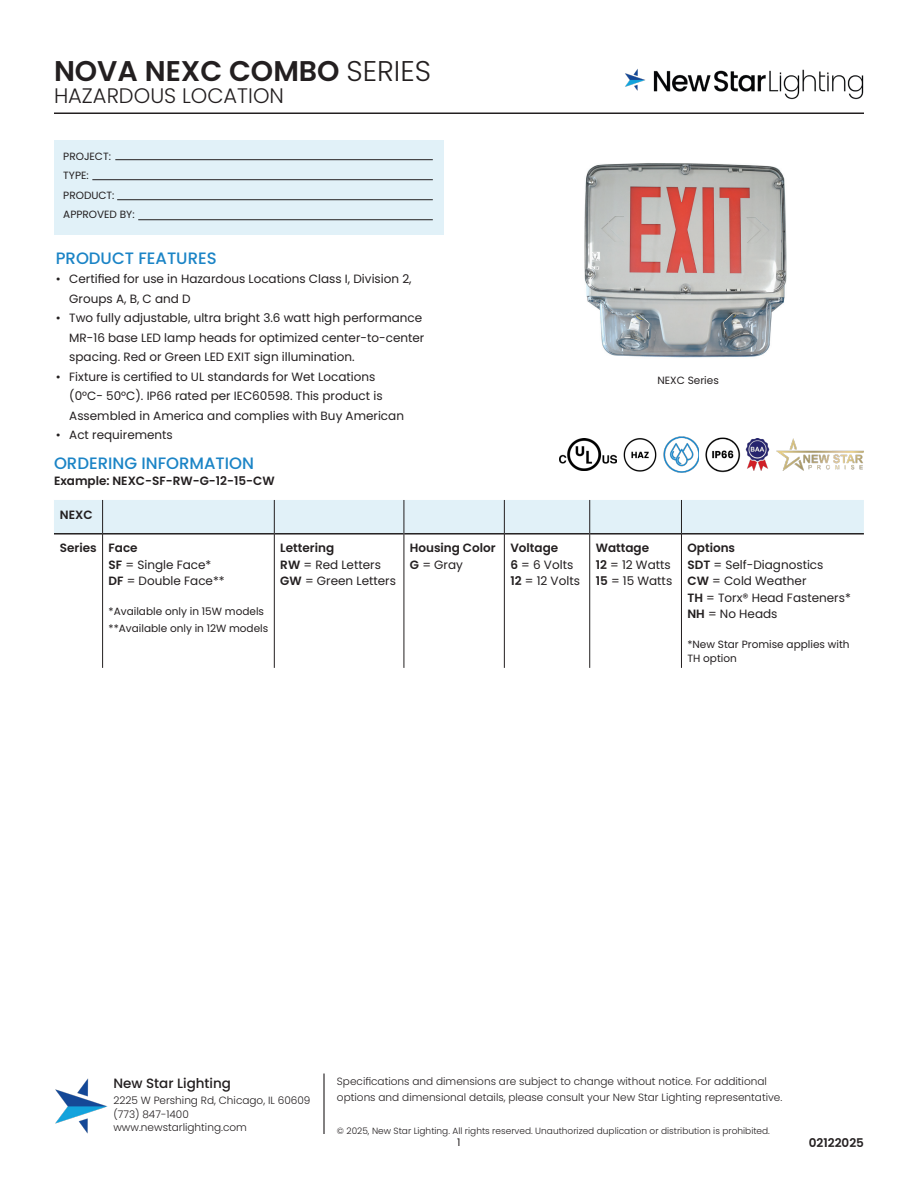
<style>
.page{position:relative;width:918px;height:1188px;background:#fff}
.page>*{position:absolute;margin:0;border:0;box-sizing:border-box;transform-origin:0 0}
.t1{font:600 28.5px "Poppins";color:#231f20}
.t2{font:300 21px "Poppins";color:#231f20}
.Subtitles{font:500 16.5px "Poppins";color:#1b84c6}
.t3{font:500 13.5px "Poppins";color:#231f20}
.t4{font:12px/19.5px "Poppins";color:#231f20}
.t5{font:600 12px "Poppins";color:#231f20}
.t6{font:300 10.5px/13.5px "Poppins";color:#231f20}
.t7{font:10.5px/13.5px "Poppins";color:#231f20}
.t8{font:300 9px "Poppins";color:#231f20}
.s1{font-weight:300}
.s2{font-weight:600}
</style>
<div class="page">
<img style="left:664px;top:436px;width:35px;height:37px">
<img style="left:623px;top:438px;width:34px;height:34px">
<img style="left:705px;top:437px;width:35px;height:36px">
<img style="left:560px;top:438px;width:56px;height:33px">
<img style="left:777px;top:438px;width:87px;height:32px">
<img style="left:740px;top:438px;width:30px;height:33px">
<img style="left:584px;top:163px;width:203px;height:195px">
<hr style="left:54px;top:113px;width:810px;height:1px;background:#231f20">
<img style="left:55px;top:1078px;width:53px;height:56px">
<hr style="left:323px;top:1074px;width:2px;height:60px;background:#231f20">
<img style="left:625px;top:69px;width:239px;height:31px">
<div style="left:54px;top:140px;width:390px;height:95px;background:#e1f1f8"></div>
<hr style="left:115px;top:159px;width:318px;height:1px;background:#231f20">
<hr style="left:92px;top:179px;width:341px;height:1px;background:#231f20">
<hr style="left:117px;top:199px;width:316px;height:1px;background:#231f20">
<hr style="left:138px;top:219px;width:295px;height:1px;background:#231f20">
<div style="left:54px;top:500px;width:810px;height:33px;background:#e1f1f8"></div>
<hr style="left:54px;top:533px;width:48px;height:2px;background:#231f20">
<hr style="left:103px;top:533px;width:171px;height:2px;background:#231f20">
<hr style="left:275px;top:533px;width:129px;height:2px;background:#231f20">
<hr style="left:404px;top:533px;width:100px;height:2px;background:#231f20">
<hr style="left:505px;top:533px;width:84px;height:2px;background:#231f20">
<hr style="left:590px;top:533px;width:91px;height:2px;background:#231f20">
<hr style="left:682px;top:533px;width:182px;height:2px;background:#231f20">
<hr style="left:274px;top:500px;width:1px;height:34px;background:#231f20">
<hr style="left:404px;top:500px;width:1px;height:34px;background:#231f20">
<hr style="left:274px;top:534px;width:1px;height:134px;background:#231f20">
<hr style="left:404px;top:534px;width:1px;height:134px;background:#231f20">
<hr style="left:102px;top:500px;width:1px;height:34px;background:#231f20">
<hr style="left:102px;top:534px;width:1px;height:134px;background:#231f20">
<hr style="left:504px;top:500px;width:1px;height:34px;background:#231f20">
<hr style="left:589px;top:500px;width:1px;height:34px;background:#231f20">
<hr style="left:681px;top:500px;width:1px;height:34px;background:#231f20">
<hr style="left:504px;top:534px;width:1px;height:134px;background:#231f20">
<hr style="left:589px;top:534px;width:1px;height:134px;background:#231f20">
<hr style="left:681px;top:534px;width:1px;height:134px;background:#231f20">
<h1 class="t1" style="left:54px;top:54px;width:378px">NOVA NEXC COMBO <span class="s1">SERIES</span></h1>
<h2 class="t2" style="left:54px;top:84px;width:231px">HAZARDOUS LOCATION</h2>
<p class="t7" style="left:63px;top:150px;width:49px">PROJECT:</p>
<p class="t7" style="left:63px;top:169px;width:27px">TYPE:</p>
<p class="t7" style="left:63px;top:189px;width:53px">PRODUCT:</p>
<p class="t7" style="left:63px;top:208px;width:73px">APPROVED BY:</p>
<p class="Subtitles" style="left:56px;top:248px;width:162px">PRODUCT FEATURES</p>
<p class="t4" style="left:69px;top:269px;width:344px;text-indent:-14px">• Certified for use in Hazardous Locations Class I, Division 2,<br>Groups A, B, C and D</p>
<p class="t4" style="left:69px;top:308px;width:357px;text-indent:-14px">• Two fully adjustable, ultra bright 3.6 watt high performance<br>MR-16 base LED lamp heads for optimized center-to-center spacing. Red or Green LED EXIT sign illumination.</p>
<p class="t4" style="left:69px;top:367px;width:336px;text-indent:-14px">• Fixture is certified to UL standards for Wet Locations (0°C- 50°C). IP66 rated per IEC60598. This product is<br>Assembled in America and complies with Buy American</p>
<p class="t4" style="left:56px;top:425px;width:119px">• Act requirements</p>
<p class="Subtitles" style="left:54px;top:453px;width:202px">ORDERING INFORMATION</p>
<p class="t5" style="left:54px;top:474px;width:222px">Example: NEXC-SF-RW-G-12-15-CW</p>
<p class="t5" style="left:60px;top:507px;width:34px">NEXC</p>
<p class="t5" style="left:60px;top:541px;width:38px">Series</p>
<p class="t5" style="left:109px;top:541px;width:31px">Face</p>
<p class="t4" style="left:109px;top:555px;width:104px"><span class="s2">SF</span> = Single Face*</p>
<p class="t4" style="left:109px;top:571px;width:118px"><span class="s2">DF</span> = Double Face**</p>
<p class="t7" style="left:109px;top:605px;width:157px">*Available only in 15W models</p>
<p class="t7" style="left:109px;top:622px;width:161px">**Available only in 12W models</p>
<p class="t5" style="left:280px;top:541px;width:55px">Lettering</p>
<p class="t4" style="left:280px;top:555px;width:102px"><span class="s2">RW</span> = Red Letters</p>
<p class="t4" style="left:280px;top:571px;width:117px"><span class="s2">GW</span> = Green Letters</p>
<p class="t5" style="left:410px;top:541px;width:87px">Housing Color</p>
<p class="t4" style="left:410px;top:555px;width:54px"><span class="s2">G</span> = Gray</p>
<p class="t5" style="left:510px;top:541px;width:49px">Voltage</p>
<p class="t4" style="left:510px;top:555px;width:64px"><span class="s2">6</span> = 6 Volts</p>
<p class="t4" style="left:510px;top:571px;width:71px"><span class="s2">12</span> = 12 Volts</p>
<p class="t7" style="left:657px;top:373px;width:63px">NEXC Series</p>
<p class="t5" style="left:596px;top:541px;width:55px">Wattage</p>
<p class="t4" style="left:596px;top:555px;width:77px"><span class="s2">12</span> = 12 Watts</p>
<p class="t4" style="left:596px;top:571px;width:78px"><span class="s2">15</span> = 15 Watts</p>
<p class="t5" style="left:687px;top:541px;width:49px">Options</p>
<p class="t4" style="left:687px;top:555px;width:138px"><span class="s2">SDT</span> = Self-Diagnostics</p>
<p class="t4" style="left:687px;top:571px;width:121px"><span class="s2">CW</span> = Cold Weather</p>
<p class="t4" style="left:687px;top:588px;width:165px"><span class="s2">TH</span> = Torx® Head Fasteners*</p>
<p class="t4" style="left:687px;top:604px;width:92px"><span class="s2">NH</span> = No Heads</p>
<p class="t7" style="left:687px;top:638px;width:164px">*New Star Promise applies with<br>TH option</p>
<p class="t3" style="left:113px;top:1075px;width:119px">New Star Lighting</p>
<p class="t6" style="left:113px;top:1094px;width:199px">2225 W Pershing Rd, Chicago, IL 60609 (773) 847-1400 www.newstarlighting.com</p>
<p class="t6" style="left:337px;top:1073px;width:447px;line-height:16.5px">Specifications and dimensions are subject to change without notice. For additional options and dimensional details, please consult your New Star Lighting representative.</p>
<p class="t8" style="left:337px;top:1126px;width:434px">© 2025, New Star Lighting. All rights reserved. Unauthorized duplication or distribution is prohibited.</p>
<p class="t7" style="left:457px;top:1135px;width:5px">1</p>
<p class="t5" style="left:809px;top:1136px;width:57px">02122025</p>
</div>
